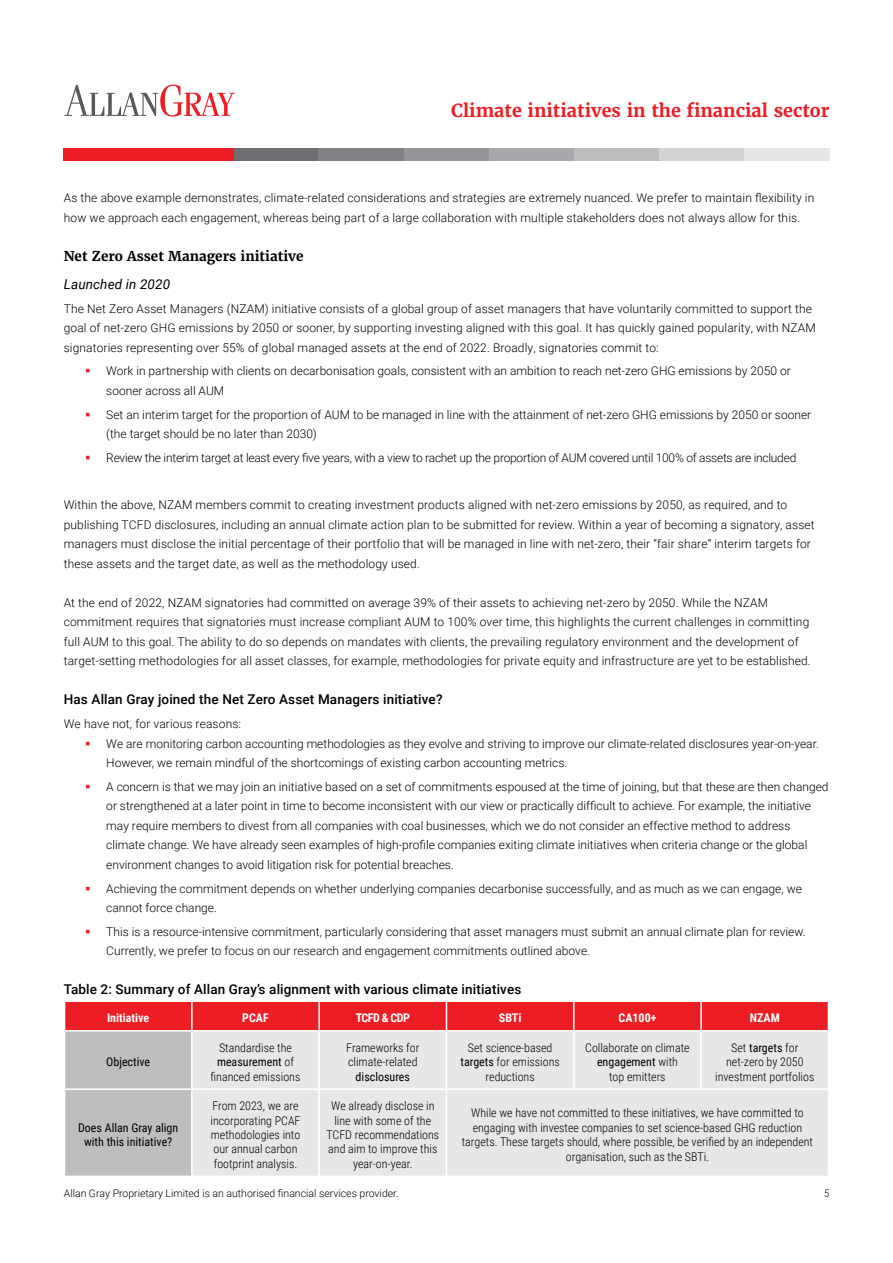
<style>
.page{position:relative;width:893px;height:1263px;background:#fff}
.page>*{position:absolute;margin:0;border:0;box-sizing:border-box;transform-origin:0 0}
.t1{font:700 18px "Merriweather";color:#ed1d24}
.t2{font:500 13.5px "Roboto";letter-spacing:.01em;color:#000}
.t3{font:700 13.5px "Merriweather";color:#000}
.t4{font:italic 13.5px "Roboto";letter-spacing:.01em;color:#000}
.t5{font:300 12px/19.5px "Roboto";color:#000}
.t6{font:300 12px/14.4px "Roboto Condensed";color:#000;text-align:center}
.t7{font:300 12px "Roboto";letter-spacing:-.02em;color:#000}
.t8{font:12px/13.5px "Roboto Condensed";color:#000;text-align:center}
.t9{font:700 12px "Roboto Condensed";color:#fff}
.t10{font:300 10.5px "Roboto";color:#000}
.t11{font:300 10.5px "Roboto Condensed";color:#000}
.s1{font-weight:400}
</style>
<div class="page">
<div style="left:234px;top:149px;width:85px;height:12px;background:#6d6e71"></div>
<div style="left:64px;top:149px;width:85px;height:12px;background:#ed1d24"></div>
<div style="left:319px;top:149px;width:85px;height:12px;background:#808285"></div>
<div style="left:149px;top:149px;width:85px;height:12px;background:#ed1d24"></div>
<div style="left:404px;top:149px;width:85px;height:12px;background:#939598"></div>
<div style="left:489px;top:149px;width:85px;height:12px;background:#a7a9ac"></div>
<div style="left:574px;top:149px;width:85px;height:12px;background:#bcbec0"></div>
<div style="left:659px;top:149px;width:85px;height:12px;background:#d1d3d4"></div>
<div style="left:744px;top:149px;width:85px;height:12px;background:#e6e7e8"></div>
<svg style="left:64px;top:85px;width:171px;height:32px"></svg>
<svg style="left:65px;top:1001px;width:763px;height:174px;background:#e1c0c2"></svg>
<hr style="left:64px;top:1030px;width:128px;height:1px;background:#fff">
<hr style="left:192px;top:1030px;width:127px;height:1px;background:#fff">
<hr style="left:191px;top:1031px;width:2px;height:57px;background:#fff">
<hr style="left:319px;top:1030px;width:127px;height:1px;background:#fff">
<hr style="left:318px;top:1031px;width:2px;height:57px;background:#fff">
<hr style="left:446px;top:1030px;width:128px;height:1px;background:#fff">
<hr style="left:446px;top:1031px;width:1px;height:57px;background:#fff">
<hr style="left:574px;top:1030px;width:127px;height:1px;background:#fff">
<hr style="left:573px;top:1031px;width:2px;height:57px;background:#fff">
<hr style="left:701px;top:1030px;width:128px;height:1px;background:#fff">
<hr style="left:700px;top:1031px;width:2px;height:57px;background:#fff">
<hr style="left:64px;top:1088px;width:128px;height:2px;background:#fff">
<hr style="left:192px;top:1088px;width:127px;height:2px;background:#fff">
<hr style="left:191px;top:1090px;width:2px;height:85px;background:#fff">
<hr style="left:319px;top:1088px;width:127px;height:2px;background:#fff">
<hr style="left:318px;top:1090px;width:2px;height:85px;background:#fff">
<hr style="left:446px;top:1088px;width:128px;height:2px;background:#fff">
<hr style="left:446px;top:1090px;width:1px;height:85px;background:#fff">
<hr style="left:574px;top:1088px;width:127px;height:2px;background:#fff">
<hr style="left:701px;top:1088px;width:128px;height:2px;background:#fff">
<h1 class="t1" style="left:451px;top:99px;width:380px">Climate initiatives in the financial sector</h1>
<p class="t5" style="left:64px;top:188px;width:752px">As the above example demonstrates, climate-related considerations and strategies are extremely nuanced. We prefer to maintain flexibility in how we approach each engagement, whereas being part of a large collaboration with multiple stakeholders does not always allow for this.</p>
<p class="t3" style="left:64px;top:247px;width:241px">Net Zero Asset Managers initiative</p>
<p class="t4" style="left:64px;top:275px;width:108px">Launched in 2020</p>
<p class="t5" style="left:64px;top:298px;width:753px">The Net Zero Asset Managers (NZAM) initiative consists of a global group of asset managers that have voluntarily committed to support the goal of net-zero GHG emissions by 2050 or sooner, by supporting investing aligned with this goal. It has quickly gained popularity, with NZAM signatories representing over 55% of global managed assets at the end of 2022. Broadly, signatories commit to:</p>
<p class="t5" style="left:106px;top:361px;width:686px">Work in partnership with clients on decarbonisation goals, consistent with an ambition to reach net-zero GHG emissions by 2050 or sooner across all AUM</p>
<p class="t5" style="left:106px;top:404px;width:706px">Set an interim target for the proportion of AUM to be managed in line with the attainment of net-zero GHG emissions by 2050 or sooner (the target should be no later than 2030)</p>
<p class="t7" style="left:106px;top:449px;width:692px">Review the interim target at least every five years, with a view to rachet up the proportion of AUM covered until 100% of assets are included</p>
<p class="t5" style="left:64px;top:495px;width:752px">Within the above, NZAM members commit to creating investment products aligned with net-zero emissions by 2050, as required, and to publishing TCFD disclosures, including an annual climate action plan to be submitted for review. Within a year of becoming a signatory, asset managers must disclose the initial percentage of their portfolio that will be managed in line with net-zero, their “fair share” interim targets for these assets and the target date, as well as the methodology used.</p>
<p class="t5" style="left:64px;top:592px;width:748px">At the end of 2022, NZAM signatories had committed on average 39% of their assets to achieving net-zero by 2050. While the NZAM commitment requires that signatories must increase compliant AUM to 100% over time, this highlights the current challenges in committing full AUM to this goal. The ability to do so depends on mandates with clients, the prevailing regulatory environment and the development of target-setting methodologies for all asset classes, for example, methodologies for private equity and infrastructure are yet to be established.</p>
<p class="t2" style="left:64px;top:690px;width:380px">Has Allan Gray joined the Net Zero Asset Managers initiative?</p>
<p class="t5" style="left:106px;top:714px;width:714px;text-indent:-43px">We have not, for various reasons:<br>We are monitoring carbon accounting methodologies as they evolve and striving to improve our climate-related disclosures year-on-year.<br>However, we remain mindful of the shortcomings of existing carbon accounting metrics.</p>
<p class="t5" style="left:106px;top:776px;width:724px">A concern is that we may join an initiative based on a set of commitments espoused at the time of joining, but that these are then changed or strengthened at a later point in time to become inconsistent with our view or practically difficult to achieve. For example, the initiative may require members to divest from all companies with coal businesses, which we do not consider an effective method to address climate change. We have already seen examples of high-profile companies exiting climate initiatives when criteria change or the global environment changes to avoid litigation risk for potential breaches.</p>
<p class="t5" style="left:106px;top:878px;width:697px">Achieving the commitment depends on whether underlying companies decarbonise successfully, and as much as we can engage, we cannot force change.</p>
<p class="t5" style="left:106px;top:921px;width:701px">This is a resource-intensive commitment, particularly considering that asset managers must submit an annual climate plan for review.<br>Currently, we prefer to focus on our research and engagement commitments outlined above.</p>
<p class="t2" style="left:64px;top:980px;width:459px">Table 2: Summary of Allan Gray’s alignment with various climate initiatives</p>
<p class="t9" style="left:107px;top:1009px;width:44px">Initiative</p>
<p class="t9" style="left:242px;top:1009px;width:28px">PCAF</p>
<p class="t9" style="left:356px;top:1009px;width:56px">TCFD &amp; CDP</p>
<p class="t9" style="left:499px;top:1009px;width:24px">SBTi</p>
<p class="t9" style="left:618px;top:1009px;width:39px">CA100+</p>
<p class="t9" style="left:750px;top:1009px;width:32px">NZAM</p>
<p class="t8" style="left:106px;top:1055px;width:45px">Objective</p>
<p class="t6" style="left:211px;top:1040px;width:91px">Standardise the <span class="s1">measurement</span> of financed emissions</p>
<p class="t6" style="left:346px;top:1040px;width:75px;text-align:left">Frameworks for climate-related</p>
<p class="t6" style="left:460px;top:1040px;width:101px">Set science-based <span class="s1">targets</span> for emissions reductions</p>
<p class="t6" style="left:585px;top:1040px;width:106px">Collaborate on climate <span class="s1">engagement</span> with<br>top emitters</p>
<p class="t6" style="left:715px;top:1040px;width:101px">Set <span class="s1">targets</span> for net-zero by 2050 investment portfolios</p>
<p class="t8" style="left:356px;top:1069px;width:56px">disclosures</p>
<p class="t8" style="left:78px;top:1121px;width:102px">Does Allan Gray align with this initiative?</p>
<p class="t6" style="left:210px;top:1098px;width:92px;text-align:left">From 2023, we are incorporating PCAF methodologies into our annual carbon footprint analysis.</p>
<p class="t6" style="left:326px;top:1098px;width:114px">We already disclose in line with some of the<br>TCFD recommendations and aim to improve this year-on-year.</p>
<p class="t6" style="left:462px;top:1105px;width:353px">While we have not committed to these initiatives, we have committed to engaging with investee companies to set science-based GHG reduction targets. These targets should, where possible, be verified by an independent organisation, such as the SBTi.</p>
<p class="t10" style="left:64px;top:1186px;width:336px">Allan Gray Proprietary Limited is an authorised financial services provider.</p>
<p class="t11" style="left:824px;top:1186px;width:7px">5</p>
</div>
